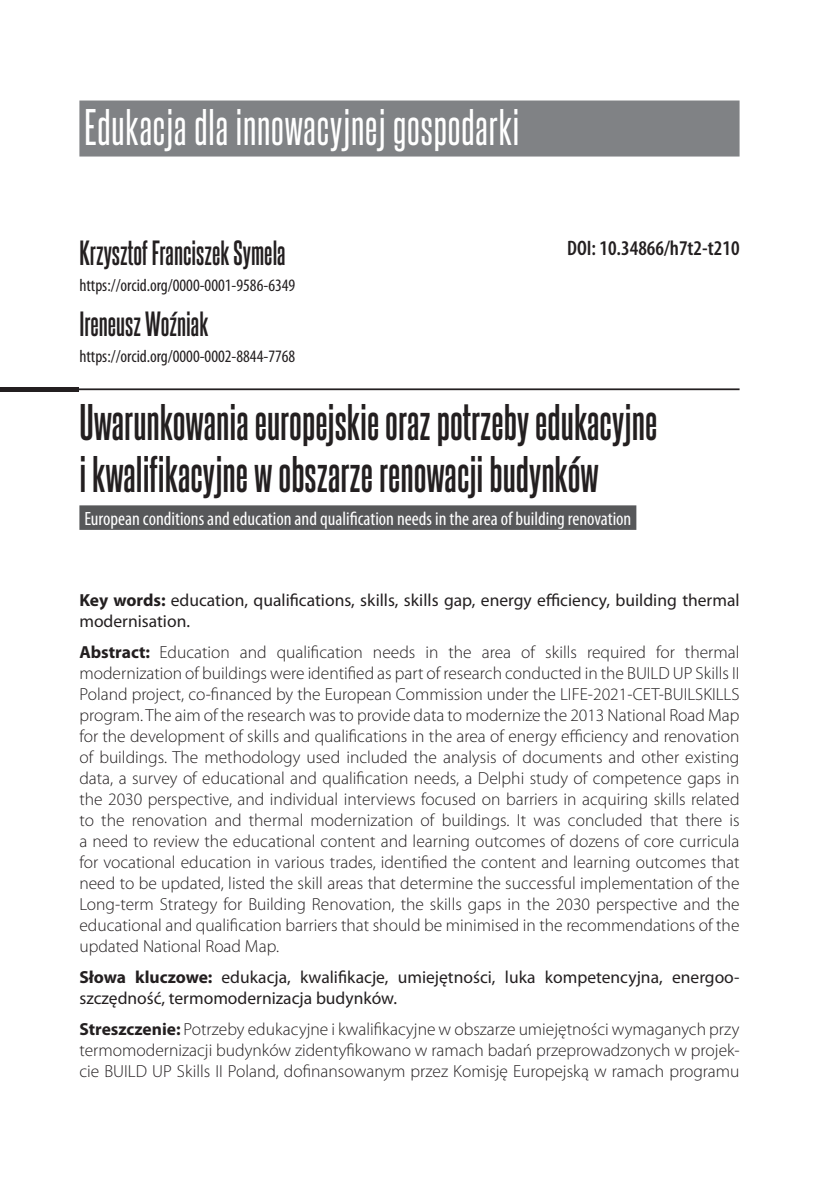
<style>
.page{position:relative;width:819px;height:1191px;background:#fff}
.page>*{position:absolute;margin:0;border:0;box-sizing:border-box;transform-origin:0 0}
.t1{font:700 43.75px/52.5px "Steelfish Rg";color:#231f20}
.t2{font:43.75px "Steelfish Rg";letter-spacing:.02em;color:#fff}
.t3{font:700 29.75px "Steelfish Rg";color:#231f20}
.t4{font:600 condensed 21px "Myriad Pro";color:#231f20}
.t5{font:condensed 19.25px "Myriad Pro";color:#fff}
.t6{font:300 17.5px/21px "Myriad Pro";color:#231f20;text-align:justify}
.t7{font:17.5px/21px "Myriad Pro";color:#231f20}
.t8{font:condensed 17.5px "Myriad Pro";color:#231f20}
.s1{font-weight:700}
</style>
<div class="page">
<div style="left:79px;top:505px;width:557px;height:25px;background:#57585a"></div>
<div style="left:79px;top:100px;width:660px;height:56px;background:#808285"></div>
<hr style="left:0;top:388px;width:739px;height:2px;background:#231f20">
<div style="left:0;top:387px;width:78px;height:5px;background:#231f20"></div>
<h1 class="t2" style="left:84px;top:100px;width:436px">Edukacja dla innowacyjnej gospodarki</h1>
<h2 class="t3" style="left:79px;top:234px;width:208px">Krzysztof Franciszek Symela</h2>
<p class="t8" style="left:79px;top:274px;width:217px">https://orcid.org/0000-0001-9586-6349</p>
<h2 class="t3" style="left:79px;top:306px;width:130px">Ireneusz Woźniak</h2>
<p class="t8" style="left:79px;top:346px;width:217px">https://orcid.org/0000-0002-8844-7768</p>
<h1 class="t1" style="left:79px;top:394px;width:579px">Uwarunkowania europejskie oraz potrzeby edukacyjne i kwalifikacyjne w obszarze renowacji budynków</h1>
<p class="t5" style="left:84px;top:507px;width:548px">European conditions and education and qualification needs in the area of building renovation</p>
<p class="t4" style="left:567px;top:237px;width:174px">DOI: 10.34866/h7t2-t210</p>
<p class="t7" style="left:79px;top:589px;width:661px"><span class="s1">Key words:</span> education, qualifications, skills, skills gap, energy efficiency, building thermal modernisation.</p>
<p class="t6" style="left:79px;top:641px;width:661px"><span class="s1">Abstract:</span> Education and qualification needs in the area of skills required for thermal modernization of buildings were identified as part of research conducted in the BUILD UP Skills II Poland project, co-financed by the European Commission under the LIFE-2021-CET-BUILSKILLS program. The aim of the research was to provide data to modernize the 2013 National Road Map for the development of skills and qualifications in the area of energy efficiency and renovation of buildings. The methodology used included the analysis of documents and other existing data, a survey of educational and qualification needs, a Delphi study of competence gaps in the 2030 perspective, and individual interviews focused on barriers in acquiring skills related to the renovation and thermal modernization of buildings. It was concluded that there is a need to review the educational content and learning outcomes of dozens of core curricula for vocational education in various trades, identified the content and learning outcomes that need to be updated, listed the skill areas that determine the successful implementation of the Long-term Strategy for Building Renovation, the skills gaps in the 2030 perspective and the educational and qualification barriers that should be minimised in the recommendations of the updated National Road Map.</p>
<p class="t7" style="left:79px;top:966px;width:661px"><span class="s1">Słowa kluczowe:</span> edukacja, kwalifikacje, umiejętności, luka kompetencyjna, energoo&shy;szczędność, termomodernizacja budynków.</p>
<p class="t6" style="left:79px;top:1018px;width:661px"><span class="s1">Streszczenie:</span> Potrzeby edukacyjne i kwalifikacyjne w obszarze umiejętności wymaganych przy termomodernizacji budynków zidentyfikowano w ramach badań przeprowadzonych w projek&shy;cie BUILD UP Skills II Poland, dofinansowanym przez Komisję Europejską w ramach programu</p>
</div>
